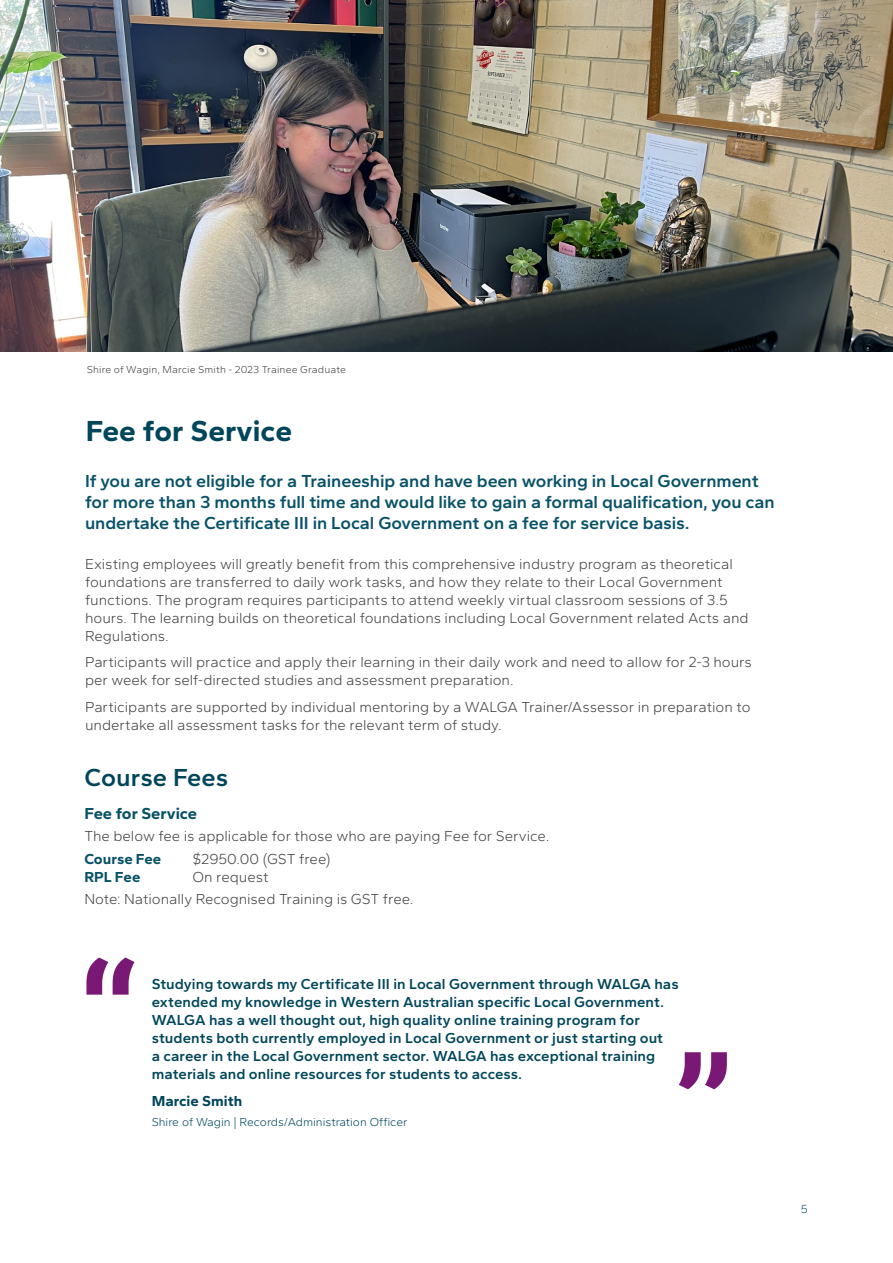
<style>
.page{position:relative;width:893px;height:1263px;background:#fff}
.page>*{position:absolute;margin:0;border:0;box-sizing:border-box;transform-origin:0 0}
.t1{font:700 30px "Gantari";color:#00465b}
.t2{font:600 25.5px "Gantari";color:#00465b}
.t3{font:600 18px/21px "Gantari";letter-spacing:-.01em;color:#085267}
.t4{font:700 16.5px "Gantari";letter-spacing:-.005em;color:#085267}
.t5{font:300 15px/18px "Gantari";letter-spacing:-.005em;color:#414042}
.t6{font:600 15px/18px "Gantari";letter-spacing:.005em;color:#00465b}
.t7{font:700 15px "Gantari";color:#085267}
.t8{font:700 15px "Gantari";color:#00465b}
.t9{font:300 12px "Gantari";color:#00465b}
.t10{font:300 12px "Gantari";color:#085267}
.t11{font:300 10.5px "Gantari";letter-spacing:.01em;color:#414042}
</style>
<div class="page">
<img style="left:0;top:0;width:893px;height:352px">
<svg style="left:86px;top:957px;width:49px;height:38px"></svg>
<svg style="left:679px;top:1052px;width:48px;height:37px"></svg>
<p class="t11" style="left:87px;top:363px;width:261px">Shire of Wagin, Marcie Smith - 2023 Trainee Graduate</p>
<h1 class="t1" style="left:86px;top:412px;width:208px">Fee for Service</h1>
<p class="t3" style="left:85px;top:470px;width:691px">If you are not eligible for a Traineeship and have been working in Local Government for more than 3 months full time and would like to gain a formal qualification, you can undertake the Certificate III in Local Government on a fee for service basis.</p>
<p class="t5" style="left:85px;top:554px;width:665px">Existing employees will greatly benefit from this comprehensive industry program as theoretical foundations are transferred to daily work tasks, and how they relate to their Local Government functions. The program requires participants to attend weekly virtual classroom sessions of 3.5 hours. The learning builds on theoretical foundations including Local Government related Acts and Regulations.</p>
<p class="t5" style="left:85px;top:653px;width:668px">Participants will practice and apply their learning in their daily work and need to allow for 2-3 hours per week for self-directed studies and assessment preparation.</p>
<p class="t5" style="left:85px;top:697px;width:667px">Participants are supported by individual mentoring by a WALGA Trainer/Assessor in preparation to undertake all assessment tasks for the relevant term of study.</p>
<h2 class="t2" style="left:84px;top:761px;width:145px">Course Fees</h2>
<p class="t4" style="left:84px;top:803px;width:114px">Fee for Service</p>
<p class="t5" style="left:84px;top:827px;width:466px">The below fee is applicable for those who are paying Fee for Service.</p>
<p class="t7" style="left:84px;top:849px;width:79px">Course Fee</p>
<p class="t5" style="left:192px;top:849px;width:140px">$2950.00 (GST free)</p>
<p class="t7" style="left:84px;top:867px;width:58px">RPL Fee</p>
<p class="t5" style="left:84px;top:865px;width:331px;line-height:22.2px;text-indent:108px">On request<br>Note: Nationally Recognised Training is GST free.</p>
<p class="t6" style="left:152px;top:975px;width:528px">Studying towards my Certificate III in Local Government through WALGA has extended my knowledge in Western Australian specific Local Government.<br>WALGA has a well thought out, high quality online training program for students both currently employed in Local Government or just starting out<br>a career in the Local Government sector. WALGA has exceptional training materials and online resources for students to access.</p>
<p class="t8" style="left:152px;top:1091px;width:92px">Marcie Smith</p>
<p class="t9" style="left:152px;top:1114px;width:257px">Shire of Wagin | Records/Administration Officer</p>
<p class="t10" style="left:801px;top:1201px;width:8px">5</p>
</div>
